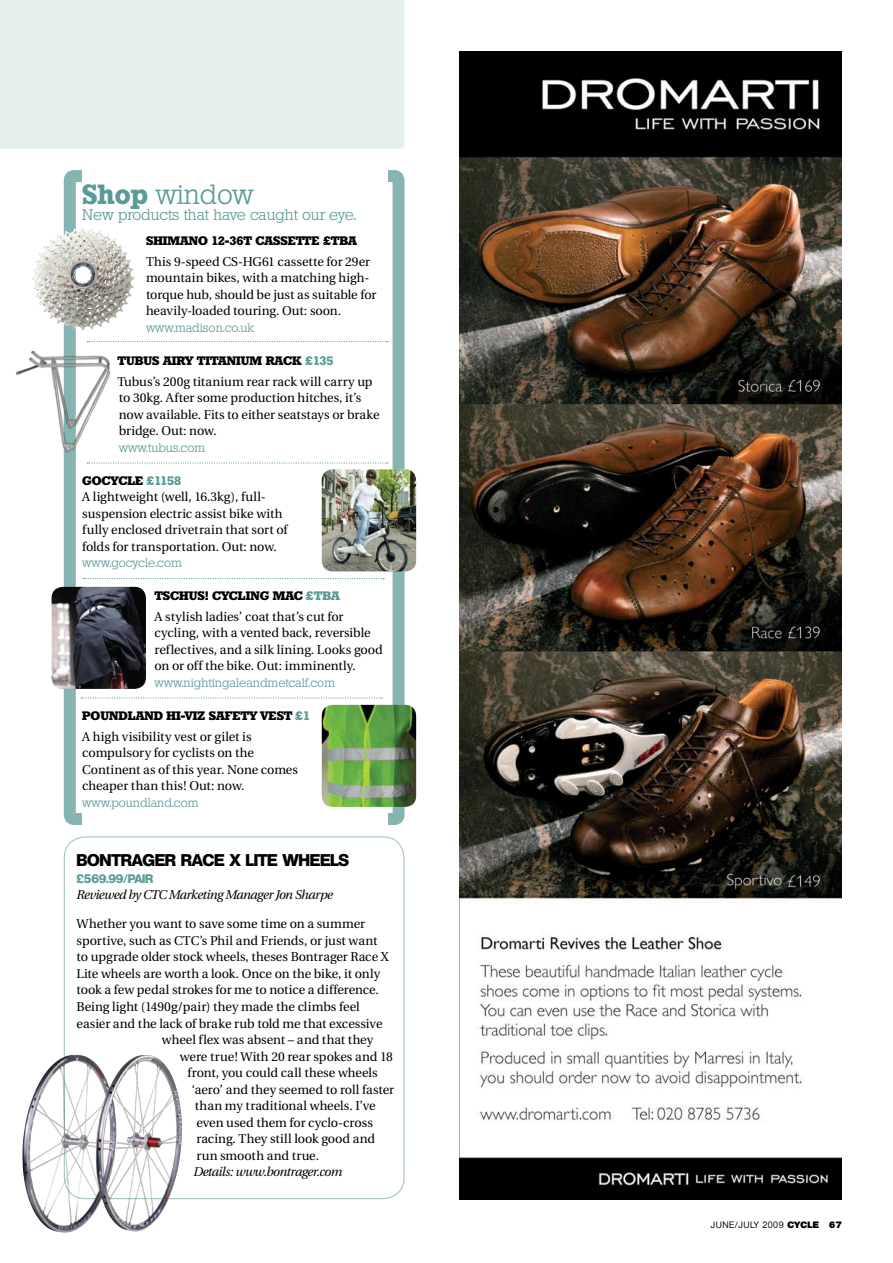
<style>
.page{position:relative;width:893px;height:1263px;background:#fff}
.page>*{position:absolute;margin:0;border:0;box-sizing:border-box;transform-origin:0 0}
._2ndPara{font:300 27px "Stafford";color:#5a9a98}
.t1{font:800 16.5px "Olympia";letter-spacing:-.02em;color:#000}
._2ndPara-2{font:300 15px "Stafford";color:#5a9a98}
.Answer_2ndPara{font:12.75px/16.5px "Utopia";letter-spacing:-.005em;color:#000}
.Answer_2ndPara-2{font:italic 12.75px "Utopia";letter-spacing:-.04em;color:#000}
._2ndPara-3{font:700 12px "Stafford";color:#000}
._2ndPara-4{font:300 12px "Stafford";color:#5a9a98}
.Answer_2ndPara-3{font:300 12px "Stafford";color:#5a9a98}
.t2{font:800 12px "Olympia";letter-spacing:-.02em;color:#5a9a98}
.t3{font:500 9px "Olympia";letter-spacing:.05em;color:#000}
.s1{font-weight:600}
.s2{color:#5a9a98}
.s3{font-weight:800}
</style>
<div class="page">
<div style="left:0;top:0;width:405px;height:149px;background:#e6efee"></div>
<div style="left:64px;top:170px;width:341px;height:655px;border:12px solid #86b4b2;border-radius:4px"></div>
<div style="left:82px;top:169px;width:306px;height:666px;background:#fff"></div>
<div style="left:64px;top:836px;width:341px;height:363px;border:1px solid #a4c7c5;border-radius:21px"></div>
<img style="left:44px;top:1054px;width:33px;height:21px">
<img style="left:32px;top:228px;width:49px;height:101px">
<svg style="left:87px;top:341px;width:301px;height:1px"></svg>
<svg style="left:87px;top:462px;width:301px;height:2px"></svg>
<svg style="left:83px;top:578px;width:301px;height:1px"></svg>
<svg style="left:81px;top:697px;width:301px;height:1px"></svg>
<img style="left:322px;top:469px;width:94px;height:102px">
<img style="left:52px;top:587px;width:94px;height:102px">
<img style="left:322px;top:705px;width:94px;height:102px">
<img style="left:15px;top:342px;width:99px;height:120px">
<img style="left:459px;top:51px;width:383px;height:1148px">
<p class="_2ndPara" style="left:82px;top:178px;width:173px"><span class="s1">Shop</span> window</p>
<p class="_2ndPara-2" style="left:82px;top:206px;width:276px">New products that have caught our eye.</p>
<p class="_2ndPara-3" style="left:146px;top:233px;width:212px">SHIMANO 12-36T CASSETTE £TBA</p>
<p class="Answer_2ndPara" style="left:146px;top:253px;width:232px">This 9-speed CS-HG61 cassette for 29er mountain bikes, with a matching high&shy;torque hub, should be just as suitable for heavily-loaded touring. Out: soon.</p>
<p class="_2ndPara-4" style="left:146px;top:320px;width:110px">www.madison.co.uk</p>
<p class="_2ndPara-3" style="left:117px;top:353px;width:217px">TUBUS AIRY TITANIUM RACK <span class="s2">£135</span></p>
<p class="Answer_2ndPara" style="left:117px;top:373px;width:264px">Tubus’s 200g titanium rear rack will carry up to 30kg. After some production hitches, it’s now available. Fits to either seatstays or brake bridge. Out: now.</p>
<p class="_2ndPara-4" style="left:119px;top:440px;width:88px">www.tubus.com</p>
<p class="_2ndPara-3" style="left:82px;top:473px;width:100px">GOCYCLE <span class="s2">£1158</span></p>
<p class="Answer_2ndPara" style="left:82px;top:489px;width:207px">A lightweight (well, 16.3kg), full&shy;suspension electric assist bike with fully enclosed drivetrain that sort of folds for transportation. Out: now.</p>
<p class="_2ndPara-4" style="left:82px;top:556px;width:101px">www.gocycle.com</p>
<p class="_2ndPara-3" style="left:154px;top:588px;width:187px">TSCHUS! CYCLING MAC <span class="s2">£TBA</span></p>
<p class="Answer_2ndPara" style="left:154px;top:608px;width:230px">A stylish ladies’ coat that’s cut for cycling, with a vented back, reversible reflectives, and a silk lining. Looks good on or off the bike. Out: imminently.</p>
<p class="Answer_2ndPara-3" style="left:154px;top:675px;width:182px">www.nightingaleandmetcalf.com</p>
<p class="_2ndPara-3" style="left:82px;top:708px;width:230px">POUNDLAND HI-VIZ SAFETY VEST <span class="s2">£1</span></p>
<p class="Answer_2ndPara" style="left:82px;top:728px;width:217px">A high visibility vest or gilet is compulsory for cyclists on the<br>Continent as of this year. None comes cheaper than this! Out: now.</p>
<p class="_2ndPara-4" style="left:82px;top:795px;width:118px">www.poundland.com</p>
<p class="t1" style="left:77px;top:851px;width:274px">BONTRAGER RACE X LITE WHEELS</p>
<p class="t2" style="left:77px;top:871px;width:78px">£569.99/PAIR</p>
<p class="Answer_2ndPara-2" style="left:77px;top:888px;width:258px">Reviewed by CTC Marketing Manager Jon Sharpe</p>
<p class="Answer_2ndPara" style="left:77px;top:916px;width:290px">Whether you want to save some time on a summer</p>
<p class="Answer_2ndPara" style="left:77px;top:933px;width:302px">sportive, such as CTC’s Phil and Friends, or just want</p>
<p class="Answer_2ndPara" style="left:77px;top:949px;width:314px">to upgrade older stock wheels, theses Bontrager Race X</p>
<p class="Answer_2ndPara" style="left:77px;top:966px;width:305px">Lite wheels are worth a look. Once on the bike, it only</p>
<p class="Answer_2ndPara" style="left:77px;top:982px;width:304px">took a few pedal strokes for me to notice a difference.</p>
<p class="Answer_2ndPara" style="left:77px;top:999px;width:285px">Being light (1490g/pair) they made the climbs feel</p>
<p class="Answer_2ndPara" style="left:77px;top:1015px;width:307px">easier and the lack of brake rub told me that excessive</p>
<p class="Answer_2ndPara" style="left:162px;top:1032px;width:213px">wheel flex was absent – and that they</p>
<p class="Answer_2ndPara" style="left:180px;top:1048px;width:215px">were true! With 20 rear spokes and 18</p>
<p class="Answer_2ndPara" style="left:187px;top:1065px;width:192px">front, you could call these wheels</p>
<p class="Answer_2ndPara" style="left:192px;top:1081px;width:204px">‘aero’ and they seemed to roll faster</p>
<p class="Answer_2ndPara" style="left:195px;top:1098px;width:182px">than my traditional wheels. I’ve</p>
<p class="Answer_2ndPara" style="left:196px;top:1114px;width:178px">even used them for cyclo-cross</p>
<p class="Answer_2ndPara" style="left:196px;top:1131px;width:180px">racing. They still look good and</p>
<p class="Answer_2ndPara" style="left:196px;top:1147px;width:124px">run smooth and true.</p>
<p class="Answer_2ndPara-2" style="left:193px;top:1165px;width:151px">Details: www.bontrager.com</p>
<p class="t3" style="left:711px;top:1219px;width:133px">JUNE/JULY 2009 <span class="s3">CYCLE 67</span></p>
</div>
